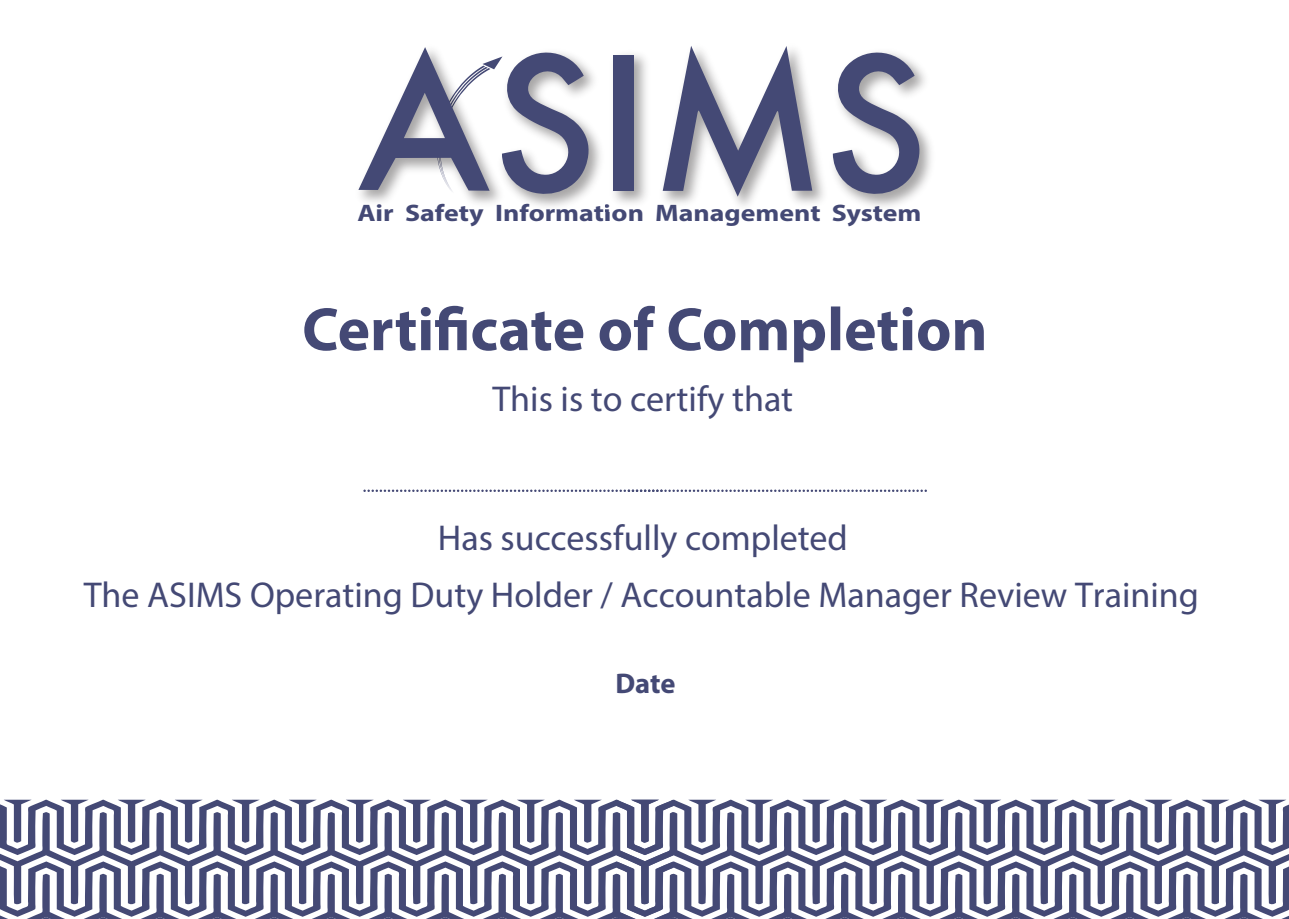
<style>
.page{position:relative;width:1289px;height:919px;background:#fff}
.page>*{position:absolute;margin:0;border:0;box-sizing:border-box;transform-origin:0 0}
.t1{font:36px/57px "Myriad Pro";color:#444975;text-align:center}
.t2{font:700 28.5px "Myriad Pro";color:#444975}
.t3{font:700 23.85px "Myriad Pro";color:#444975;scale:1.16 1}
</style>
<div class="page">
<svg style="left:304px;top:306px;width:679px;height:56px"></svg>
<svg style="left:363px;top:489px;width:563px;height:3px"></svg>
<svg style="left:0;top:855px;width:616px;height:6px"></svg>
<svg style="left:0;top:799px;width:1288px;height:56px"></svg>
<svg style="left:616px;top:812px;width:672px;height:49px"></svg>
<svg style="left:0;top:861px;width:1288px;height:57px"></svg>
<svg style="left:662px;top:46px;width:150px;height:151px"></svg>
<svg style="left:358px;top:47px;width:236px;height:151px"></svg>
<svg style="left:832px;top:50px;width:92px;height:148px"></svg>
<img style="left:614px;top:54px;width:32px;height:150px">
<div style="left:613px;top:55px;width:20px;height:136px;background:#444975"></div>
<p class="t3" style="left:357px;top:198px;width:488px">Air Safety Information Management System</p>
<p class="t1" style="left:492px;top:369px;width:302px">This is to certify that</p>
<p class="t1" style="left:84px;top:509px;width:1116px">Has successfully completed<br>The ASIMS Operating Duty Holder / Accountable Manager Review Training</p>
<p class="t2" style="left:615px;top:664px;width:62px">Date</p>
</div>
